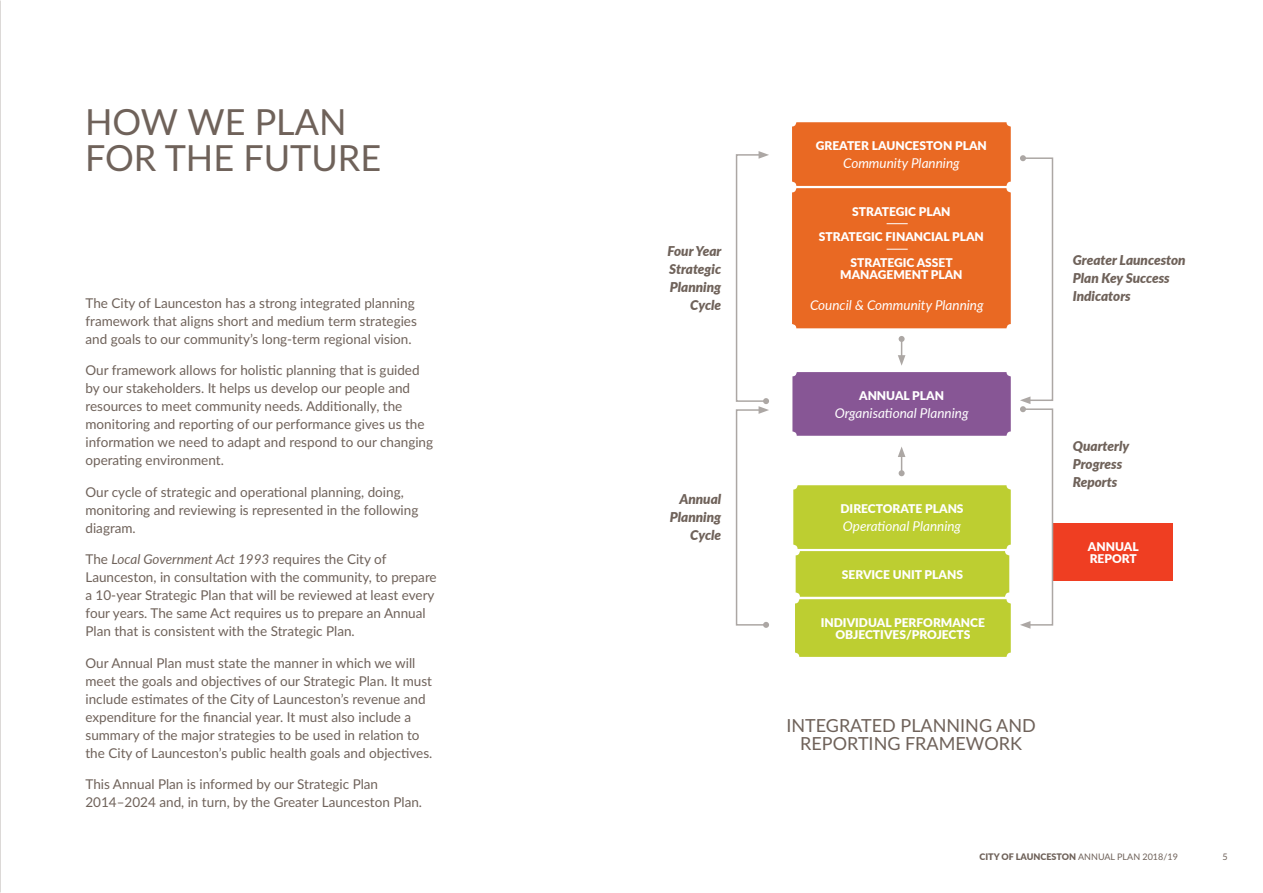
<style>
.page{position:relative;width:1263px;height:893px;background:#fff}
.page>*{position:absolute;margin:0;border:0;box-sizing:border-box;transform-origin:0 0}
.HEAD_1{font:36px/36px "Lato";color:#6f625a}
.DIAGRAM_HEAD_1{font:18px/18px "Lato";color:#6f625a;text-align:center}
.BODY_1{font:13.5px/18px "Lato";color:#6f625a}
.DIAGRAM_SUB_1{font:italic 900 13.5px/18px "Lato";color:#6f625a;text-align:right}
.DIAGRAM_SUB_1-2{font:italic 13.5px "Lato";color:#fff}
.DIAGRAM_SUB_1-3{font:900 12px/12px "Lato";color:#fff;text-align:center}
.t1{font:9px "Lato";color:#6f625a}
.s1{font-style:italic}
.s2{font-weight:900}
</style>
<div class="page">
<div style="left:792px;top:122px;width:219px;height:64px;background:#e96923;border-radius:4px"></div>
<div style="left:1053px;top:523px;width:120px;height:58px;background:#ef3e22"></div>
<div style="left:792px;top:188px;width:219px;height:140px;background:#e96923;border-radius:4px"></div>
<svg style="left:886px;top:223px;width:22px;height:1px"></svg>
<svg style="left:886px;top:249px;width:22px;height:1px"></svg>
<div style="left:792px;top:372px;width:219px;height:64px;background:#875695;border-radius:4px"></div>
<div style="left:793px;top:485px;width:218px;height:64px;background:#bdce31;border-radius:4px"></div>
<div style="left:796px;top:551px;width:213px;height:46px;background:#bdce31;border-radius:4px"></div>
<div style="left:795px;top:599px;width:216px;height:58px;background:#bdce31;border-radius:4px"></div>
<svg style="left:735px;top:151px;width:34px;height:477px"></svg>
<svg style="left:1020px;top:155px;width:34px;height:474px"></svg>
<svg style="left:898px;top:447px;width:7px;height:29px"></svg>
<svg style="left:898px;top:336px;width:7px;height:30px"></svg>
<p class="HEAD_1" style="left:85px;top:102px;width:298px">HOW WE PLAN<br>FOR THE FUTURE</p>
<p class="BODY_1" style="left:85px;top:293px;width:333px">The City of Launceston has a strong integrated planning framework that aligns short and medium term strategies and goals to our community’s long-term regional vision.</p>
<p class="BODY_1" style="left:85px;top:361px;width:349px">Our framework allows for holistic planning that is guided by our stakeholders. It helps us develop our people and resources to meet community needs. Additionally, the monitoring and reporting of our performance gives us the information we need to adapt and respond to our changing operating environment.</p>
<p class="BODY_1" style="left:85px;top:482px;width:334px">Our cycle of strategic and operational planning, doing, monitoring and reviewing is represented in the following diagram.</p>
<p class="BODY_1" style="left:85px;top:550px;width:353px">The <span class="s1">Local Government Act 1993</span> requires the City of Launceston, in consultation with the community, to prepare a 10-year Strategic Plan that will be reviewed at least every four years. The same Act requires us to prepare an Annual Plan that is consistent with the Strategic Plan.</p>
<p class="BODY_1" style="left:85px;top:653px;width:348px">Our Annual Plan must state the manner in which we will meet the goals and objectives of our Strategic Plan. It must include estimates of the City of Launceston’s revenue and expenditure for the financial year. It must also include a summary of the major strategies to be used in relation to the City of Launceston’s public health goals and objectives.</p>
<p class="BODY_1" style="left:85px;top:775px;width:338px">This Annual Plan is informed by our Strategic Plan<br>2014–2024 and, in turn, by the Greater Launceston Plan.</p>
<p class="DIAGRAM_SUB_1" style="left:668px;top:242px;width:55px">Four Year<br>Strategic<br>Planning<br>Cycle</p>
<p class="DIAGRAM_SUB_1" style="left:670px;top:490px;width:53px">Annual<br>Planning<br>Cycle</p>
<p class="DIAGRAM_SUB_1-3" style="left:816px;top:139px;width:173px">GREATER LAUNCESTON PLAN</p>
<p class="DIAGRAM_SUB_1-2" style="left:843px;top:153px;width:118px">Community Planning</p>
<p class="DIAGRAM_SUB_1-3" style="left:852px;top:205px;width:100px">STRATEGIC PLAN</p>
<p class="DIAGRAM_SUB_1-3" style="left:819px;top:230px;width:166px">STRATEGIC FINANCIAL PLAN</p>
<p class="DIAGRAM_SUB_1-3" style="left:840px;top:256px;width:124px">STRATEGIC ASSET<br>MANAGEMENT PLAN</p>
<p class="DIAGRAM_SUB_1-2" style="left:810px;top:296px;width:175px">Council &amp; Community Planning</p>
<p class="DIAGRAM_SUB_1-3" style="left:859px;top:389px;width:86px">ANNUAL PLAN</p>
<p class="DIAGRAM_SUB_1-2" style="left:835px;top:403px;width:135px">Organisational Planning</p>
<p class="DIAGRAM_SUB_1-3" style="left:840px;top:502px;width:125px">DIRECTORATE PLANS</p>
<p class="DIAGRAM_SUB_1-2" style="left:843px;top:516px;width:120px">Operational Planning</p>
<p class="DIAGRAM_SUB_1-3" style="left:842px;top:568px;width:123px">SERVICE UNIT PLANS</p>
<p class="DIAGRAM_SUB_1-3" style="left:821px;top:616px;width:166px">INDIVIDUAL PERFORMANCE<br>OBJECTIVES/PROJECTS</p>
<p class="DIAGRAM_HEAD_1" style="left:786px;top:716px;width:251px">INTEGRATED PLANNING AND<br>REPORTING FRAMEWORK</p>
<p class="DIAGRAM_SUB_1" style="left:1073px;top:251px;width:114px;text-align:left">Greater Launceston<br>Plan Key Success<br>Indicators</p>
<p class="DIAGRAM_SUB_1" style="left:1073px;top:437px;width:58px;text-align:left">Quarterly<br>Progress<br>Reports</p>
<p class="DIAGRAM_SUB_1-3" style="left:1088px;top:540px;width:52px;text-align:left">ANNUAL<br>REPORT</p>
<p class="t1" style="left:979px;top:850px;width:200px"><span class="s2">CITY OF LAUNCESTON</span> ANNUAL PLAN 2018/19</p>
<p class="t1" style="left:1222px;top:850px;width:7px">5</p>
</div>
